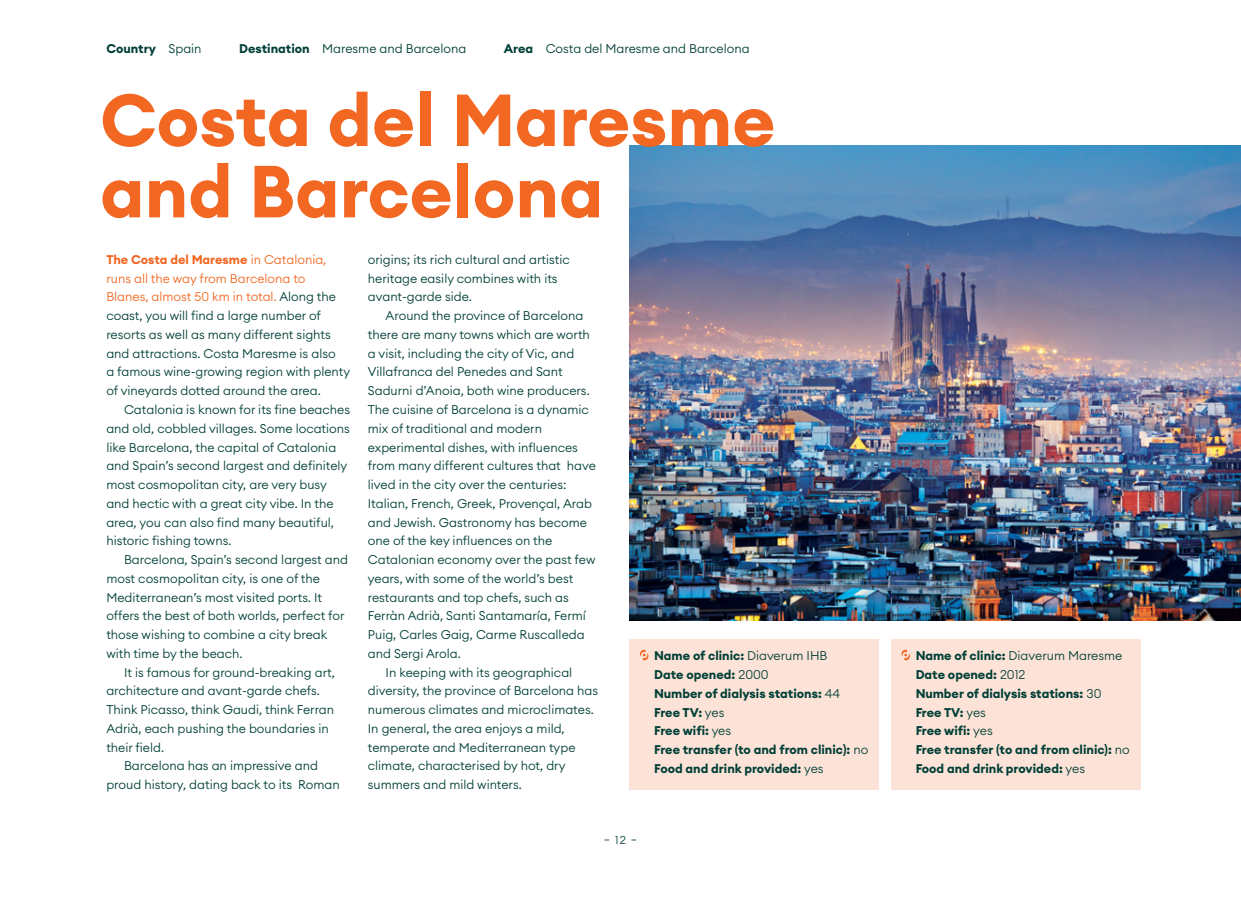
<style>
.page{position:relative;width:1241px;height:904px;background:#fff}
.page>*{position:absolute;margin:0;border:0;box-sizing:border-box;transform-origin:0 0}
.t1{font:700 72.5px/71.2px "Euclid Circular A";color:#f26722}
.t2{font:300 12.5px/18.8px "Euclid Circular A";color:#003f37}
.t3{font:700 12.5px/18.8px "Euclid Circular A";color:#003f37}
.t4{font:300 11.25px "Euclid Circular A";color:#003f37}
.s1{font-weight:300}
.s2{font-weight:700}
.s3{font-weight:700;color:#f26722}
.s4{color:#f26722}
</style>
<div class="page">
<img style="left:629px;top:145px;width:611px;height:475px">
<div style="left:890px;top:639px;width:250px;height:150px;background:#fde3d7"></div>
<svg style="left:901px;top:649px;width:8px;height:11px"></svg>
<div style="left:629px;top:639px;width:250px;height:150px;background:#fde3d7"></div>
<svg style="left:640px;top:649px;width:8px;height:11px"></svg>
<p class="t3" style="left:106px;top:39px;width:97px">Country <span class="s1">Spain</span></p>
<p class="t2" style="left:239px;top:39px;width:229px"><span class="s2">Destination</span> Maresme and Barcelona</p>
<p class="t2" style="left:504px;top:39px;width:247px"><span class="s2">Area</span> Costa del Maresme and Barcelona</p>
<h1 class="t1" style="left:100px;top:86px;width:676px">Costa del Maresme and Barcelona</h1>
<p class="t2" style="left:106px;top:250px;width:245px"><span class="s3">The Costa del Maresme</span> <span class="s4">in Catalonia, runs all the way from Barcelona to Blanes, almost 50 km in total.</span> Along the coast, you will find a large number of resorts as well as many different sights and attractions. Costa Maresme is also<br>a famous wine-growing region with plenty of vineyards dotted around the area.</p>
<p class="t2" style="left:106px;top:400px;width:245px;text-indent:18px">Catalonia is known for its fine beaches and old, cobbled villages. Some locations like Barcelona, the capital of Catalonia and Spain’s second largest and definitely most cosmopolitan city, are very busy and hectic with a great city vibe. In the area, you can also find many beautiful, historic fishing towns.</p>
<p class="t2" style="left:106px;top:550px;width:243px;text-indent:18px">Barcelona, Spain’s second largest and most cosmopolitan city, is one of the Mediterranean’s most visited ports. It offers the best of both worlds, perfect for those wishing to combine a city break with time by the beach.</p>
<p class="t2" style="left:106px;top:662px;width:230px;text-indent:18px">It is famous for ground-breaking art, architecture and avant-garde chefs.<br>Think Picasso, think Gaudi, think Ferran Adrià, each pushing the boundaries in their field.</p>
<p class="t2" style="left:106px;top:756px;width:235px;text-align:center">Barcelona has an impressive and<br>proud history, dating back to its Roman</p>
<p class="t2" style="left:368px;top:250px;width:203px">origins; its rich cultural and artistic heritage easily combines with its avant-garde side.</p>
<p class="t2" style="left:385px;top:306px;width:199px">Around the province of Barcelona</p>
<p class="t2" style="left:368px;top:325px;width:223px">there are many towns which are worth</p>
<p class="t2" style="left:368px;top:344px;width:208px">a visit, including the city of Vic, and</p>
<p class="t2" style="left:368px;top:362px;width:196px">Villafranca del Penedes and Sant</p>
<p class="t2" style="left:368px;top:381px;width:223px">Sadurni d’Anoia, both wine producers.</p>
<p class="t2" style="left:368px;top:400px;width:222px">The cuisine of Barcelona is a dynamic</p>
<p class="t2" style="left:368px;top:419px;width:176px">mix of traditional and modern</p>
<p class="t2" style="left:368px;top:437px;width:211px">experimental dishes, with influences</p>
<p class="t2" style="left:368px;top:456px;width:230px">from many different cultures that have</p>
<p class="t2" style="left:368px;top:475px;width:200px">lived in the city over the centuries:</p>
<p class="t2" style="left:368px;top:494px;width:225px">Italian, French, Greek, Provençal, Arab</p>
<p class="t2" style="left:368px;top:512px;width:221px">and Jewish. Gastronomy has become</p>
<p class="t2" style="left:368px;top:531px;width:186px">one of the key influences on the</p>
<p class="t2" style="left:368px;top:550px;width:229px">Catalonian economy over the past few</p>
<p class="t2" style="left:368px;top:569px;width:207px">years, with some of the world’s best</p>
<p class="t2" style="left:368px;top:587px;width:202px">restaurants and top chefs, such as</p>
<p class="t2" style="left:368px;top:606px;width:219px">Ferràn Adrià, Santi Santamaría, Fermí</p>
<p class="t2" style="left:368px;top:625px;width:218px">Puig, Carles Gaig, Carme Ruscalleda</p>
<p class="t2" style="left:368px;top:644px;width:94px">and Sergi Arola.</p>
<p class="t2" style="left:385px;top:662px;width:188px">In keeping with its geographical</p>
<p class="t2" style="left:368px;top:681px;width:232px">diversity, the province of Barcelona has</p>
<p class="t2" style="left:368px;top:700px;width:227px">numerous climates and microclimates.</p>
<p class="t2" style="left:368px;top:719px;width:198px">In general, the area enjoys a mild,</p>
<p class="t2" style="left:368px;top:737px;width:209px">temperate and Mediterranean type</p>
<p class="t2" style="left:368px;top:756px;width:199px">climate, characterised by hot, dry</p>
<p class="t2" style="left:368px;top:775px;width:155px">summers and mild winters.</p>
<p class="t4" style="left:603px;top:832px;width:35px">— 12 —</p>
<p class="t3" style="left:654px;top:646px;width:216px">Name of clinic: <span class="s1">Diaverum IHB<br></span>Date opened: <span class="s1">2000<br></span>Number of dialysis stations: <span class="s1">44<br></span>Free TV: <span class="s1">yes<br></span>Free wifi: <span class="s1">yes<br></span>Free transfer (to and from clinic): <span class="s1">no<br></span>Food and drink provided: <span class="s1">yes</span></p>
<p class="t3" style="left:915px;top:646px;width:216px">Name of clinic: <span class="s1">Diaverum Maresme<br></span>Date opened: <span class="s1">2012<br></span>Number of dialysis stations: <span class="s1">30<br></span>Free TV: <span class="s1">yes<br></span>Free wifi: <span class="s1">yes<br></span>Free transfer (to and from clinic): <span class="s1">no<br></span>Food and drink provided: <span class="s1">yes</span></p>
</div>
